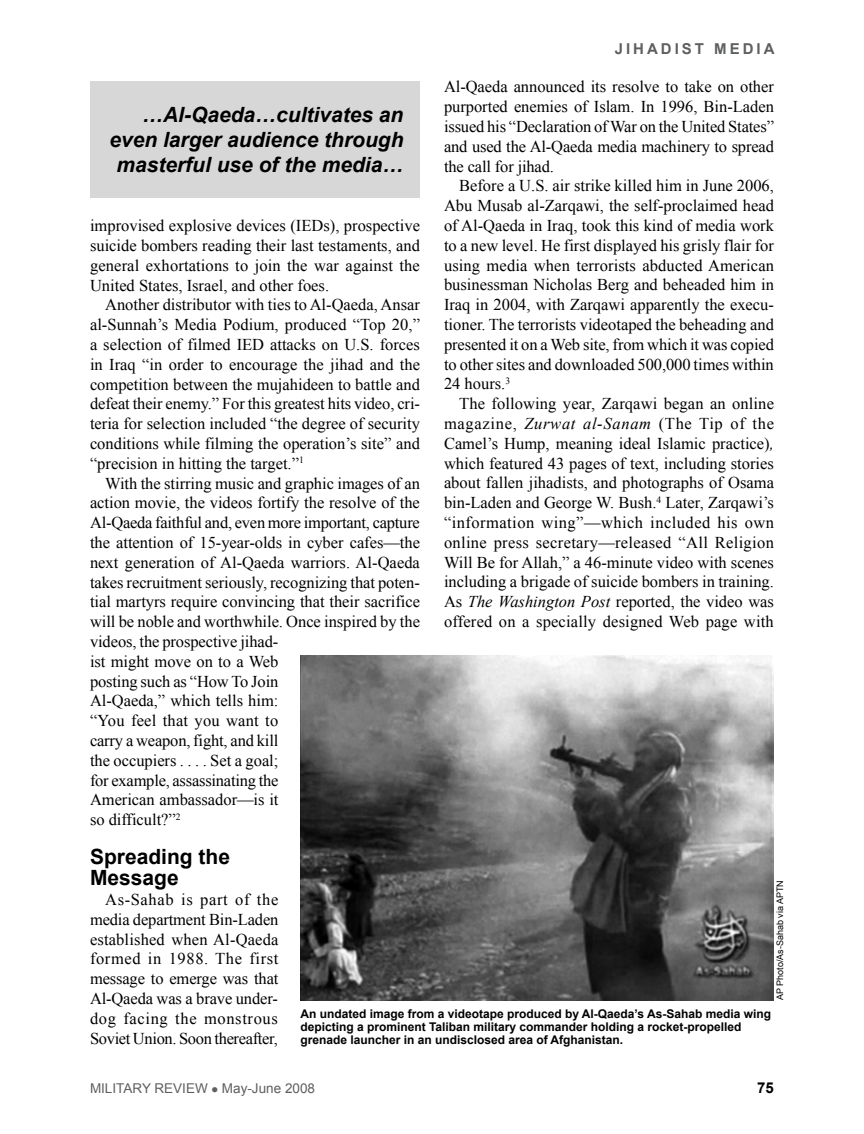
<style>
.page{position:relative;width:864px;height:1134px;background:#fff}
.page>*{position:absolute;margin:0;border:0;box-sizing:border-box;transform-origin:0 0}
.fob{font:italic 700 21px/25.2px "Arial";color:#000;text-align:right}
.subhead{font:700 21px/21px "Arial";color:#000}
.fob-2{font:16.5px/19.8px "Times New Roman";color:#000;text-align:justify}
.RUNNINGHEAD{font:700 15px "Arial";letter-spacing:.2em;color:#5e5f5f}
.subhead-2{font:700 15px "Arial";color:#000}
.subhead-3{font:13.5px "Arial";color:#5e5f5f}
.cutline{font:700 12px/12.8px "Arial";color:#000}
.photocred{font:9px "Arial";color:#000}
.s1{font-style:italic}
</style>
<div class="page">
<div style="left:90px;top:81px;width:330px;height:117px;background:#d7d7d7"></div>
<img style="left:301px;top:656px;width:473px;height:344px">
<p class="RUNNINGHEAD" style="left:615px;top:39px;width:161px">JIHADIST MEDIA</p>
<p class="fob-2" style="left:444px;top:77px;width:332px">Al-Qaeda announced its resolve to take on other purported enemies of Islam. In 1996, Bin-Laden issued his “Declaration of War on the United States” and used the Al-Qaeda media machinery to spread the call for jihad.</p>
<p class="fob-2" style="left:444px;top:176px;width:332px;text-indent:15px">Before a U.S. air strike killed him in June 2006, Abu Musab al-Zarqawi, the self-proclaimed head of Al-Qaeda in Iraq, took this kind of media work to a new level. He first displayed his grisly flair for using media when terrorists abducted American businessman Nicholas Berg and beheaded him in Iraq in 2004, with Zarqawi apparently the execu&shy;tioner. The terrorists videotaped the beheading and presented it on a Web site, from which it was copied to other sites and downloaded 500,000 times within 24 hours.<sup>3</sup></p>
<p class="fob-2" style="left:444px;top:394px;width:332px;text-indent:15px">The following year, Zarqawi began an online magazine, <span class="s1">Zurwat al-Sanam</span> (The Tip of the Camel’s Hump, meaning ideal Islamic practice)<span class="s1">, </span>which featured 43 pages of text, including stories about fallen jihadists, and photographs of Osama bin-Laden and George W. Bush.<sup>4</sup> Later, Zarqawi’s “information wing”—which included his own online press secretary—released “All Religion Will Be for Allah,” a 46-minute video with scenes including a brigade of suicide bombers in training.<br>As <span class="s1">The Washington Post</span> reported, the video was offered on a specially designed Web page with</p>
<p class="fob" style="left:109px;top:103px;width:296px">…Al-Qaeda…cultivates an even larger audience through masterful use of the media…</p>
<p class="fob-2" style="left:90px;top:216px;width:332px">improvised explosive devices (IEDs), prospective suicide bombers reading their last testaments, and general exhortations to join the war against the United States, Israel, and other foes.</p>
<p class="fob-2" style="left:90px;top:295px;width:332px;text-indent:15px">Another distributor with ties to Al-Qaeda, Ansar al-Sunnah’s Media Podium, produced “Top 20,” a selection of filmed IED attacks on U.S. forces in Iraq “in order to encourage the jihad and the competition between the mujahideen to battle and defeat their enemy.” For this greatest hits video, cri&shy;teria for selection included “the degree of security conditions while filming the operation’s site” and “precision in hitting the target.”<sup>1</sup></p>
<p class="fob-2" style="left:90px;top:473px;width:332px;text-align:left;text-indent:15px">With the stirring music and graphic images of an action movie, the videos fortify the resolve of the Al-Qaeda faithful and, even more important, capture the attention of 15-year-olds in cyber cafes—the next generation of Al-Qaeda warriors. Al-Qaeda takes recruitment seriously, recognizing that poten&shy;tial martyrs require convincing that their sacrifice will be noble and worthwhile. Once inspired by the videos, the prospective jihad-<br>ist might move on to a Web<br>posting such as “How To Join<br>Al-Qaeda,” which tells him:<br>“You feel that you want to<br>carry a weapon, fight, and kill<br>the occupiers . . . . Set a goal;<br>for example, assassinating the<br>American ambassador—is it<br>so difficult?”<sup>2</sup></p>
<p class="subhead" style="left:90px;top:847px;width:142px">Spreading the<br>Message</p>
<p class="fob-2" style="left:90px;top:889px;width:190px;text-indent:15px">As-Sahab is part of the media department Bin-Laden established when Al-Qaeda formed in 1988. The first message to emerge was that Al-Qaeda was a brave under&shy;dog facing the monstrous Soviet Union. Soon thereafter,</p>
<p class="photocred" style="left:774px;top:1000px;width:121px;rotate:-90deg">AP PHOTO/AS-SAHAB VIA APTN</p>
<p class="cutline" style="left:300px;top:1008px;width:472px">An undated image from a videotape produced by Al-Qaeda’s As-Sahab media wing depicting a prominent Taliban military commander holding a rocket-propelled grenade launcher in an undisclosed area of Afghanistan.</p>
<p class="subhead-3" style="left:90px;top:1080px;width:227px">MILITARY REVIEW ● MAY-JUNE 2008</p>
<p class="subhead-2" style="left:757px;top:1078px;width:18px">75</p>
</div>
